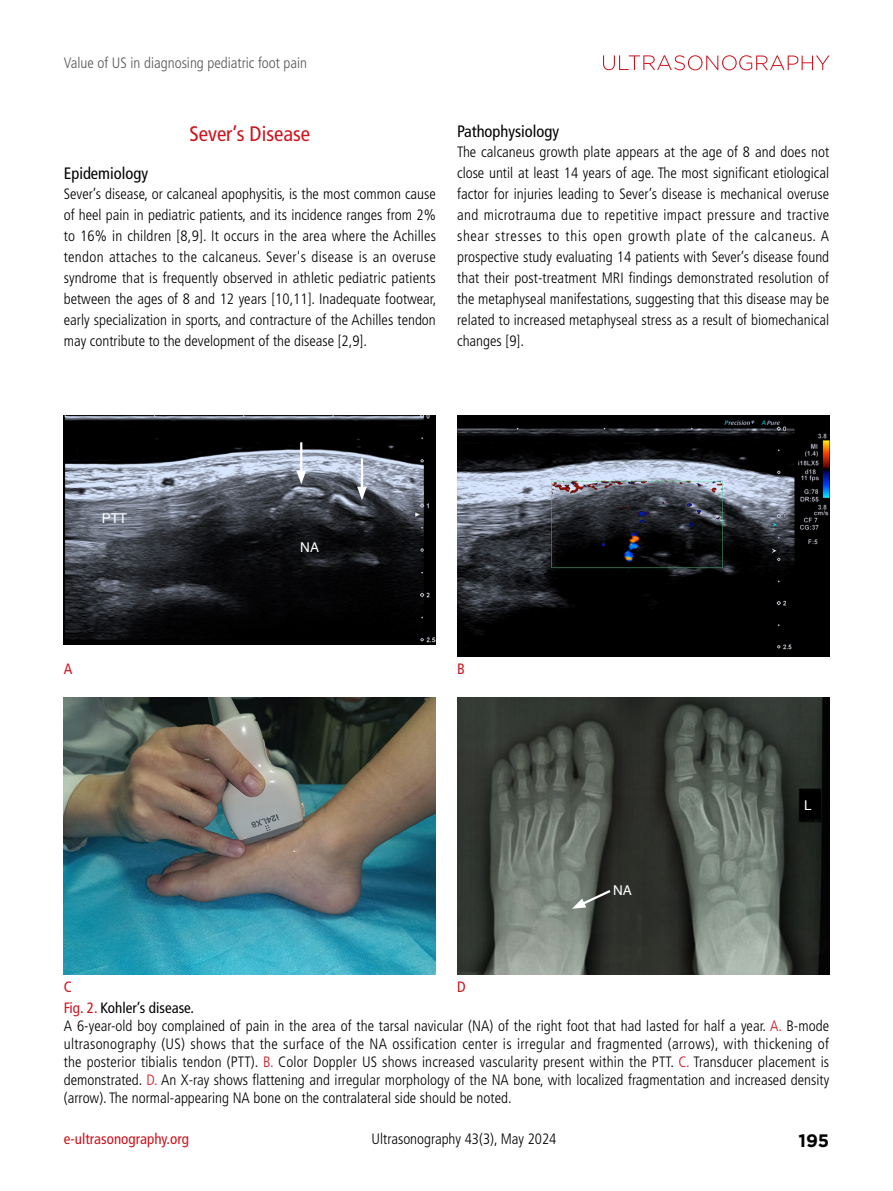
<style>
.page{position:relative;width:893px;height:1191px;background:#fff}
.page>*{position:absolute;margin:0;border:0;box-sizing:border-box;transform-origin:0 0}
.t1{font:condensed 21px "Frutiger LT Std";color:#d0121b}
.t2{font:700 18px "Gotham";color:#000}
.t3{font:condensed 16.5px "Frutiger LT Std";color:#000}
.t4{font:300 condensed 15px/21px "Frutiger LT Std";letter-spacing:.005em;color:#000;text-align:justify}
.t5{font:300 condensed 15px "Frutiger LT Std";color:#595757}
.t6{font:condensed 15px "Frutiger LT Std";color:#d0121b}
.t7{font:13.5px "Helvetica";color:#fff}
.s1{font-weight:400;color:#d0121b}
.s2{font-weight:400}
.s3{color:#d0121b}
</style>
<div class="page">
<svg style="left:603px;top:55px;width:226px;height:15px"></svg>
<img style="left:64px;top:698px;width:372px;height:276px">
<img style="left:457px;top:415px;width:372px;height:241px">
<img style="left:64px;top:415px;width:372px;height:230px">
<hr style="left:300px;top:442px;width:2px;height:33px;background:#fff">
<svg style="left:296px;top:471px;width:10px;height:13px"></svg>
<hr style="left:361px;top:458px;width:2px;height:33px;background:#fff">
<svg style="left:357px;top:487px;width:10px;height:13px"></svg>
<img style="left:457px;top:698px;width:372px;height:276px">
<svg style="left:572px;top:888px;width:41px;height:20px"></svg>
<div style="left:800px;top:791px;width:21px;height:27px;background:#000"></div>
<p class="t5" style="left:64px;top:54px;width:245px">Value of US in diagnosing pediatric foot pain</p>
<h1 class="t1" style="left:189px;top:121px;width:122px">Sever’s Disease</h1>
<p class="t3" style="left:64px;top:164px;width:86px">Epidemiology</p>
<p class="t4" style="left:64px;top:183px;width:374px">Sever’s disease, or calcaneal apophysitis, is the most common cause of heel pain in pediatric patients, and its incidence ranges from 2% to 16% in children [8,9]. It occurs in the area where the Achilles tendon attaches to the calcaneus. Sever's disease is an overuse syndrome that is frequently observed in athletic pediatric patients between the ages of 8 and 12 years [10,11]. Inadequate footwear, early specialization in sports, and contracture of the Achilles tendon may contribute to the development of the disease [2,9].</p>
<p class="t3" style="left:457px;top:122px;width:104px">Pathophysiology</p>
<p class="t4" style="left:457px;top:141px;width:374px">The calcaneus growth plate appears at the age of 8 and does not close until at least 14 years of age. The most significant etiological factor for injuries leading to Sever’s disease is mechanical overuse and microtrauma due to repetitive impact pressure and tractive shear stresses to this open growth plate of the calcaneus. A prospective study evaluating 14 patients with Sever’s disease found that their post-treatment MRI findings demonstrated resolution of the metaphyseal manifestations, suggesting that this disease may be related to increased metaphyseal stress as a result of biomechanical changes [9].</p>
<p class="t7" style="left:102px;top:507px;width:27px">PTT</p>
<p class="t7" style="left:300px;top:536px;width:20px">NA</p>
<p class="t6" style="left:64px;top:660px;width:10px">A</p>
<p class="t6" style="left:457px;top:660px;width:9px">B</p>
<p class="t6" style="left:64px;top:978px;width:10px">C</p>
<p class="t6" style="left:457px;top:978px;width:10px">D</p>
<p class="t7" style="left:613px;top:880px;width:20px">NA</p>
<p class="t7" style="left:804px;top:794px;width:9px">L</p>
<p class="t4" style="left:64px;top:999px;width:767px;line-height:18px;text-align:left"><span class="s1">Fig. 2.</span> <span class="s2">Kohler’s disease.<br></span>A 6-year-old boy complained of pain in the area of the tarsal navicular (NA) of the right foot that had lasted for half a year. <span class="s3">A.</span> B-mode ultrasonography (US) shows that the surface of the NA ossification center is irregular and fragmented (arrows), with thickening of the posterior tibialis tendon (PTT). <span class="s3">B.</span> Color Doppler US shows increased vascularity present within the PTT. <span class="s3">C.</span> Transducer placement is demonstrated. <span class="s3">D.</span> An X-ray shows flattening and irregular morphology of the NA bone, with localized fragmentation and increased density (arrow). The normal-appearing NA bone on the contralateral side should be noted.</p>
<p class="t6" style="left:64px;top:1130px;width:127px">e-ultrasonography.org</p>
<p class="t4" style="left:372px;top:1128px;width:186px">Ultrasonography 43(3), May 2024</p>
<p class="t2" style="left:798px;top:1130px;width:32px">195</p>
</div>
